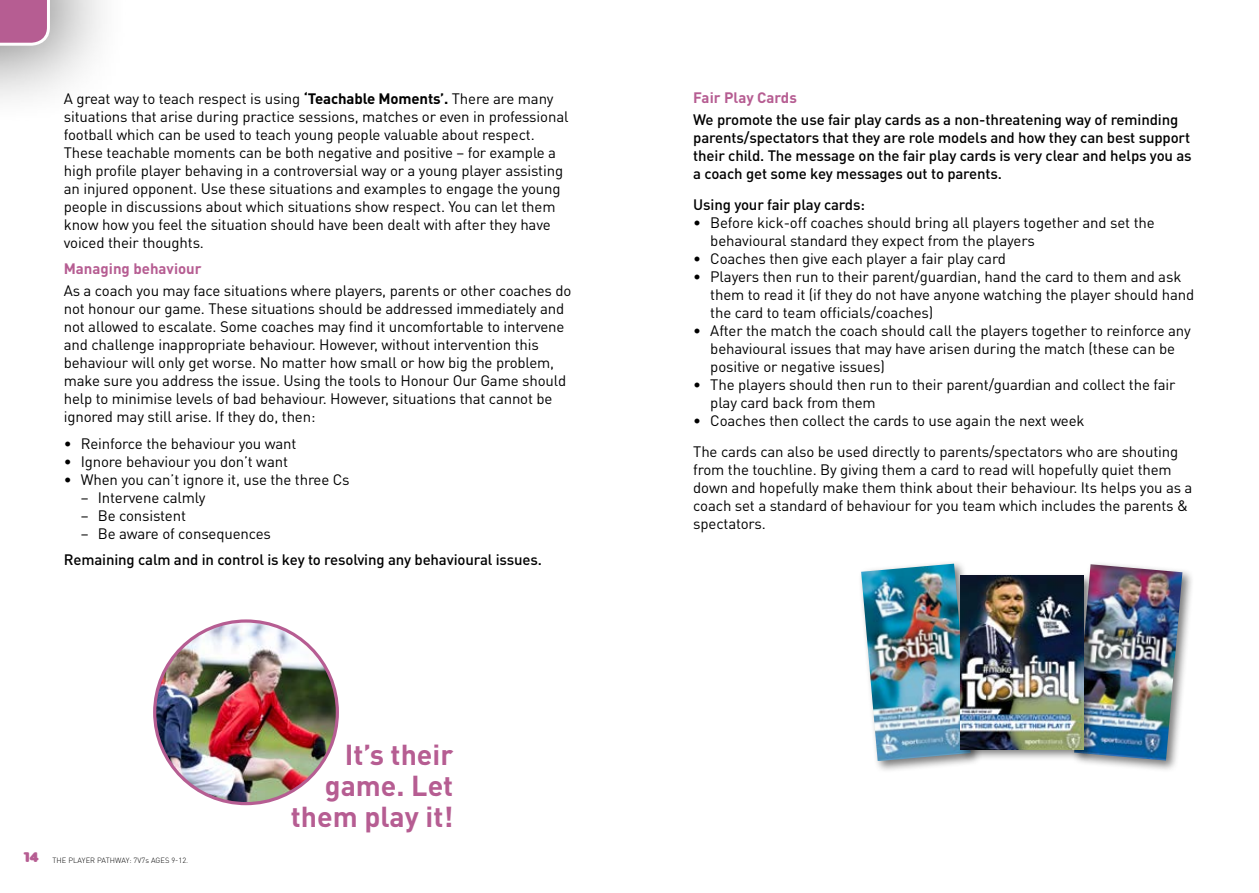
<style>
.page{position:relative;width:1259px;height:893px;background:#fff}
.page>*{position:absolute;margin:0;border:0;box-sizing:border-box;transform-origin:0 0}
.t1{font:700 28.5px/30.9px "DIN Pro";color:#b65d92;text-align:right}
.t2{font:15px/18px "DIN Pro";letter-spacing:-.01em;color:#000}
.t3{font:500 15px/18px "DIN Pro";letter-spacing:-.01em;color:#000}
.t4{font:700 15px "DIN Pro";color:#b65d92}
.t5{font:300 7.5px "DIN Pro";letter-spacing:.005em;color:#000}
.s1{font-weight:700}
.s2{font-family:"Insaniburger";font-weight:400;font-size:14.7px;color:#b65d92}
</style>
<div class="page">
<img style="left:155px;top:621px;width:182px;height:183px;border-radius:91px">
<div style="left:1070px;top:561px;width:124px;height:211px;background:#000;opacity:.52"></div>
<img style="left:1074px;top:564px;width:108px;height:197px">
<div style="left:857px;top:560px;width:125px;height:213px;background:#000;opacity:.52"></div>
<img style="left:861px;top:564px;width:109px;height:197px">
<div style="left:957px;top:572px;width:139px;height:189px;background:#000;opacity:.52"></div>
<img style="left:961px;top:576px;width:122px;height:173px">
<div style="left:0;top:0;width:131px;height:128px;background:#000;opacity:.5"></div>
<svg style="left:0;top:0;width:50px;height:46px;background:#be72a0"></svg>
<p class="t2" style="left:64px;top:89px;width:506px">A great way to teach respect is using <span class="s1">‘Teachable Moments’.</span> There are many situations that arise during practice sessions, matches or even in professional football which can be used to teach young people valuable about respect.<br>These teachable moments can be both negative and positive – for example a high profile player behaving in a controversial way or a young player assisting an injured opponent. Use these situations and examples to engage the young people in discussions about which situations show respect. You can let them know how you feel the situation should have been dealt with after they have voiced their thoughts.</p>
<p class="t4" style="left:64px;top:258px;width:139px">Managing behaviour</p>
<p class="t2" style="left:64px;top:281px;width:509px">As a coach you may face situations where players, parents or other coaches do not honour our game. These situations should be addressed immediately and not allowed to escalate. Some coaches may find it uncomfortable to intervene and challenge inappropriate behaviour. However, without intervention this behaviour will only get worse. No matter how small or how big the problem, make sure you address the issue. Using the tools to Honour Our Game should help to minimise levels of bad behaviour. However, situations that cannot be ignored may still arise. If they do, then:</p>
<p class="t2" style="left:64px;top:434px;width:234px">• Reinforce the behaviour you want</p>
<p class="t2" style="left:64px;top:452px;width:226px">• Ignore behaviour you don’t want</p>
<p class="t2" style="left:64px;top:470px;width:287px">• When you can’t ignore it, use the three Cs</p>
<p class="t2" style="left:81px;top:488px;width:126px">– Intervene calmly</p>
<p class="t2" style="left:81px;top:506px;width:107px">– Be consistent</p>
<p class="t2" style="left:81px;top:524px;width:192px">– Be aware of consequences</p>
<p class="t3" style="left:64px;top:550px;width:480px">Remaining calm and in control is key to resolving any behavioural issues.</p>
<p class="t5" style="left:23px;top:855px;width:166px"><span class="s2">14</span> THE PLAYER PATHWAY: 7V7s AGES 9-12.</p>
<h1 class="t1" style="left:291px;top:738px;width:164px">It’s their game. Let them play it!</h1>
<p class="t4" style="left:693px;top:87px;width:105px">Fair Play Cards</p>
<p class="t3" style="left:693px;top:110px;width:500px">We promote the use fair play cards as a non-threatening way of reminding parents/spectators that they are role models and how they can best support their child. The message on the fair play cards is very clear and helps you as a coach get some key messages out to parents.</p>
<p class="t3" style="left:693px;top:195px;width:173px">Using your fair play cards:</p>
<p class="t2" style="left:710px;top:213px;width:446px;text-indent:-17px">• Before kick-off coaches should bring all players together and set the behavioural standard they expect from the players</p>
<p class="t2" style="left:693px;top:249px;width:314px">• Coaches then give each player a fair play card</p>
<p class="t2" style="left:710px;top:267px;width:485px;text-indent:-17px">• Players then run to their parent/guardian, hand the card to them and ask them to read it (if they do not have anyone watching the player should hand the card to team officials/coaches)</p>
<p class="t2" style="left:710px;top:321px;width:482px;text-indent:-17px">• After the match the coach should call the players together to reinforce any behavioural issues that may have arisen during the match (these can be positive or negative issues)</p>
<p class="t2" style="left:710px;top:375px;width:466px;text-indent:-17px">• The players should then run to their parent/guardian and collect the fair play card back from them</p>
<p class="t2" style="left:693px;top:405px;width:486px;line-height:30.8px">• Coaches then collect the cards to use again the next week<br>The cards can also be used directly to parents/spectators who are shouting</p>
<p class="t2" style="left:693px;top:460px;width:501px">from the touchline. By giving them a card to read will hopefully quiet them down and hopefully make them think about their behaviour. Its helps you as a coach set a standard of behaviour for you team which includes the parents &amp; spectators.</p>
</div>
